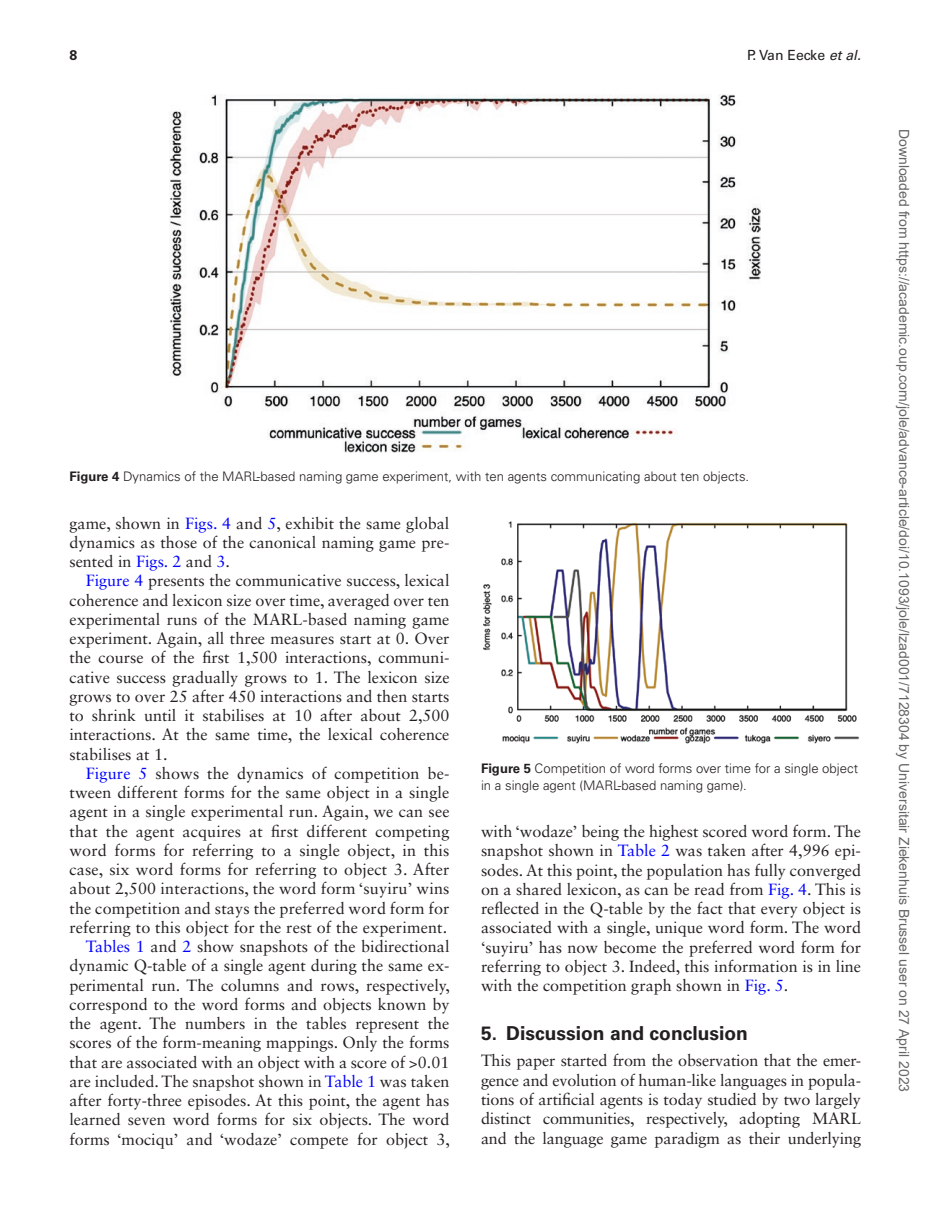
<style>
.page{position:relative;width:938px;height:1221px;background:#fff}
.page>*{position:absolute;margin:0;border:0;box-sizing:border-box;transform-origin:0 0}
.t1{font:700 19.25px "Univers LT Std";color:#231f20}
.t2{font:16.1px/19.2px "Sabon LT Std";color:#231f20;text-align:justify}
.t3{font:14px "Arial";color:#666}
.t4{font:14px "Univers LT Std";color:#231f20}
.t5{font:700 14px "Univers LT Std";color:#231f20}
.t6{font:300 13.12px/16.6px "Univers LT Std";color:#231f20}
.s1{font-style:italic}
.s2{font-weight:700}
.s3{color:#00f}
</style>
<div class="page">
<img style="left:170px;top:94px;width:590px;height:358px">
<img style="left:483px;top:521px;width:376px;height:223px">
<p class="t5" style="left:69px;top:46px;width:9px">8</p>
<p class="t4" style="left:747px;top:46px;width:116px">P. Van Eecke <span class="s1">et al.</span></p>
<p class="t6" style="left:69px;top:468px;width:681px"><span class="s2">Figure 4</span> Dynamics of the MARL-based naming game experiment, with ten agents communicating about ten objects.</p>
<p class="t2" style="left:69px;top:513px;width:381px">game, shown in <span class="s3">Figs. 4</span> and <span class="s3">5</span>, exhibit the same global dynamics as those of the canonical naming game pre&shy;sented in <span class="s3">Figs. 2</span> and <span class="s3">3</span>.</p>
<p class="t2" style="left:69px;top:571px;width:381px;text-indent:16px"><span class="s3">Figure 4</span> presents the communicative success, lexical coherence and lexicon size over time, averaged over ten experimental runs of the MARL-based naming game experiment. Again, all three measures start at 0. Over the course of the first 1,500 interactions, communi&shy;cative success gradually grows to 1. The lexicon size grows to over 25 after 450 interactions and then starts to shrink until it stabilises at 10 after about 2,500 interactions. At the same time, the lexical coherence stabilises at 1.</p>
<p class="t2" style="left:69px;top:763px;width:382px;text-align:right"><span class="s3">Figure 5</span> shows the dynamics of competition be&shy;tween different forms for the same object in a single agent in a single experimental run. Again, we can see that the agent acquires at first different competing word forms for referring to a single object, in this case, six word forms for referring to object 3. After about 2,500 interactions, the word form ‘suyiru’ wins the competition and stays the preferred word form for referring to this object for the rest of the experiment.<br><span class="s3">Tables 1</span> and <span class="s3">2</span> show snapshots of the bidirectional dynamic Q-table of a single agent during the same ex&shy;perimental run. The columns and rows, respectively, correspond to the word forms and objects known by the agent. The numbers in the tables represent the scores of the form-meaning mappings. Only the forms that are associated with an object with a score of &gt;0.01 are included. The snapshot shown in <span class="s3">Table 1</span> was taken after forty-three episodes. At this point, the agent has learned seven word forms for six objects. The word forms ‘mociqu’ and ‘wodaze’ compete for object 3,</p>
<p class="t6" style="left:481px;top:760px;width:378px"><span class="s2">Figure 5</span> Competition of word forms over time for a single object in a single agent (MARL-based naming game).</p>
<p class="t2" style="left:481px;top:821px;width:381px">with ‘wodaze’ being the highest scored word form. The snapshot shown in <span class="s3">Table 2</span> was taken after 4,996 epi&shy;sodes. At this point, the population has fully converged on a shared lexicon, as can be read from <span class="s3">Fig. 4</span>. This is reflected in the Q-table by the fact that every object is associated with a single, unique word form. The word ‘suyiru’ has now become the preferred word form for referring to object 3. Indeed, this information is in line with the competition graph shown in <span class="s3">Fig. 5</span>.</p>
<p class="t1" style="left:481px;top:1022px;width:268px">5. Discussion and conclusion</p>
<p class="t2" style="left:481px;top:1050px;width:381px">This paper started from the observation that the emer&shy;gence and evolution of human-like languages in popula&shy;tions of artificial agents is today studied by two largely distinct communities, respectively, adopting MARL and the language game paradigm as their underlying</p>
<p class="t3" style="left:909px;top:129px;width:964px;rotate:90deg">Downloaded from https://academic.oup.com/jole/advance-article/doi/10.1093/jole/lzad001/7128304 by Universitair Ziekenhuis Brussel user on 27 April 2023</p>
</div>
